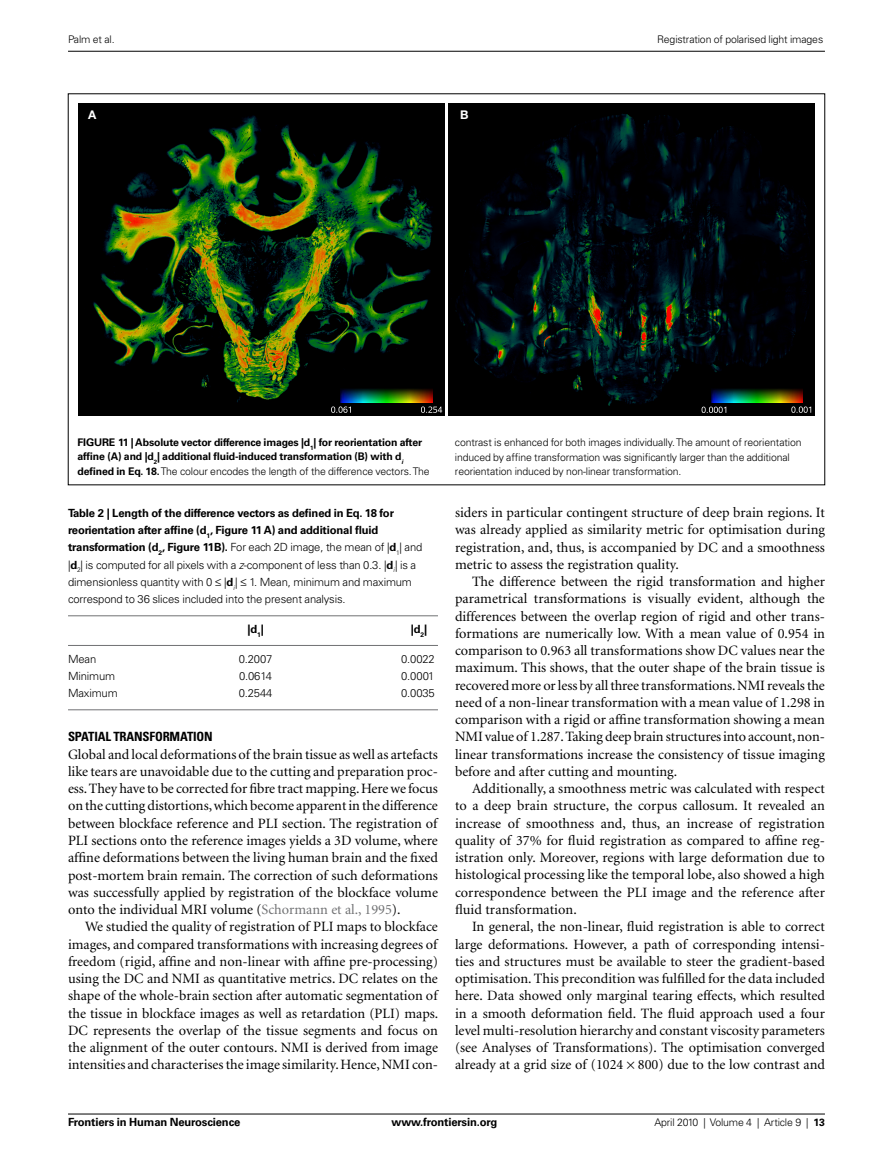
<style>
.page{position:relative;width:893px;height:1170px;background:#fff}
.page>*{position:absolute;margin:0;border:0;box-sizing:border-box;transform-origin:0 0}
.t1{font:14.25px/17.2px "Minion";color:#000;text-align:justify}
.t2{font:700 condensed 12.75px "Univers";letter-spacing:-.01em;color:#000}
.t3{font:700 12px "Helvetica Neue";color:#fff}
.t4{font:300 11.25px/17.2px "Univers";letter-spacing:-.015em;color:#000}
.t5{font:700 11.25px "Univers";letter-spacing:-.015em;color:#000}
.t6{font:300 10.5px/14.2px "Univers";letter-spacing:-.015em;color:#000}
.t7{font:700 10.5px/14.2px "Univers";letter-spacing:-.015em;color:#000}
.s1{font-weight:300}
.s2{font-weight:700}
.s3{font-style:italic}
.s4{color:#707173}
</style>
<div class="page">
<hr style="left:68px;top:1113px;width:757px;height:1px;background:#000">
<hr style="left:68px;top:51px;width:757px;height:1px;background:#000">
<img style="left:449px;top:103px;width:365px;height:313px">
<img style="left:79px;top:103px;width:365px;height:313px">
<img style="left:341px;top:389px;width:91px;height:13px">
<svg style="left:331px;top:406px;width:20px;height:7px"></svg>
<svg style="left:421px;top:406px;width:21px;height:7px"></svg>
<img style="left:711px;top:389px;width:92px;height:13px">
<svg style="left:702px;top:406px;width:24px;height:7px"></svg>
<svg style="left:791px;top:406px;width:20px;height:7px"></svg>
<hr style="left:68px;top:615px;width:370px;height:1px;background:#707173">
<hr style="left:68px;top:645px;width:370px;height:1px;background:#707173">
<hr style="left:68px;top:709px;width:370px;height:1px;background:#707173">
<p class="t6" style="left:68px;top:33px;width:48px">Palm et al.</p>
<p class="t6" style="left:657px;top:33px;width:167px">Registration of polarised light images</p>
<p class="t3" style="left:88px;top:110px;width:10px">A</p>
<p class="t3" style="left:460px;top:110px;width:10px">B</p>
<p class="t7" style="left:78px;top:436px;width:354px">FIGURE 11 | Absolute vector difference images |d<sub>1</sub>| for reorientation after affine (A) and |d<sub>2</sub>| additional fluid-induced transformation (B) with d<sub>i </sub>defined in Eq. 18. <span class="s1">The colour encodes the length of the difference vectors. The</span></p>
<p class="t6" style="left:455px;top:436px;width:348px">contrast is enhanced for both images individually. The amount of reorientation induced by affine transformation was significantly larger than the additional reorientation induced by non-linear transformation.</p>
<p class="t4" style="left:68px;top:505px;width:356px"><span class="s2">Table 2 | Length of the difference vectors as defined in Eq. 18 for reorientation after affine (d</span><sub>1</sub><span class="s2">, Figure 11 A) and additional fluid transformation (d</span><sub>2</sub><span class="s2">, Figure 11B).</span> For each 2D image, the mean of |<span class="s2">d</span><sub>1</sub>| and |<span class="s2">d</span><sub>2</sub>| is computed for all pixels with a <span class="s3">z</span>-component of less than 0.3. |<span class="s2">d</span><sub>i</sub>| is a dimensionless quantity with 0 ≤ |<span class="s2">d</span><sub>i</sub>| ≤ 1. Mean, minimum and maximum correspond to 36 slices included into the present analysis.</p>
<p class="t5" style="left:247px;top:624px;width:18px">|d<sub>1</sub>|</p>
<p class="t5" style="left:411px;top:624px;width:18px">|d<sub>2</sub>|</p>
<p class="t4" style="left:68px;top:651px;width:30px">Mean</p>
<p class="t4" style="left:239px;top:651px;width:35px">0.2007</p>
<p class="t4" style="left:401px;top:651px;width:35px">0.0022</p>
<p class="t4" style="left:68px;top:668px;width:49px">Minimum</p>
<p class="t4" style="left:239px;top:668px;width:35px">0.0614</p>
<p class="t4" style="left:401px;top:668px;width:35px">0.0001</p>
<p class="t4" style="left:68px;top:685px;width:51px">Maximum</p>
<p class="t4" style="left:239px;top:685px;width:35px">0.2544</p>
<p class="t4" style="left:401px;top:685px;width:35px">0.0035</p>
<p class="t1" style="left:455px;top:505px;width:371px">siders in particular contingent structure of deep brain regions. It was already applied as similarity metric for optimisation during registration, and, thus, is accompanied by DC and a smoothness metric to assess the registration quality.</p>
<p class="t1" style="left:455px;top:574px;width:371px;text-indent:17px">The difference between the rigid transformation and higher parametrical transformations is visually evident, although the differences between the overlap region of rigid and other trans&shy;formations are numerically low. With a mean value of 0.954 in comparison to 0.963 all transformations show DC values near the maximum. This shows, that the outer shape of the brain tissue is recovered more or less by all three transformations. NMI reveals the need of a non-linear transformation with a mean value of 1.298 in comparison with a rigid or affine transformation showing a mean NMI value of 1.287. Taking deep brain structures into account, non&shy;linear transformations increase the consistency of tissue imaging before and after cutting and mounting.</p>
<p class="t1" style="left:455px;top:781px;width:371px;text-indent:17px">Additionally, a smoothness metric was calculated with respect to a deep brain structure, the corpus callosum. It revealed an increase of smoothness and, thus, an increase of registration quality of 37% for fluid registration as compared to affine reg&shy;istration only. Moreover, regions with large deformation due to histological processing like the temporal lobe, also showed a high correspondence between the PLI image and the reference after fluid transformation.</p>
<p class="t1" style="left:455px;top:919px;width:371px;text-indent:17px">In general, the non-linear, fluid registration is able to correct large deformations. However, a path of corresponding intensi&shy;ties and structures must be available to steer the gradient-based optimisation. This precondition was fulfilled for the data included here. Data showed only marginal tearing effects, which resulted in a smooth deformation field. The fluid approach used a four level multi-resolution hierarchy and constant viscosity parameters (see Analyses of Transformations). The optimisation converged already at a grid size of (1024 800) due to the low contrast and</p>
<p class="t2" style="left:68px;top:732px;width:146px">SPATIAL TRANSFORMATION</p>
<p class="t1" style="left:68px;top:746px;width:371px">Global and local deformations of the brain tissue as well as artefacts like tears are unavoidable due to the cutting and preparation proc&shy;ess. They have to be corrected for fibre tract mapping. Here we focus on the cutting distortions, which become apparent in the difference between blockface reference and PLI section. The registration of PLI sections onto the reference images yields a 3D volume, where affine deformations between the living human brain and the fixed post-mortem brain remain. The correction of such deformations was successfully applied by registration of the blockface volume onto the individual MRI volume (<span class="s4">Schormann et al., 1995</span>).</p>
<p class="t1" style="left:68px;top:919px;width:372px;text-indent:17px">We studied the quality of registration of PLI maps to blockface images, and compared transformations with increasing degrees of freedom (rigid, affine and non-linear with affine pre-processing) using the DC and NMI as quantitative metrics. DC relates on the shape of the whole-brain section after automatic segmentation of the tissue in blockface images as well as retardation (PLI) maps.<br>DC represents the overlap of the tissue segments and focus on the alignment of the outer contours. NMI is derived from image intensities and characterises the image similarity. Hence, NMI con-</p>
<p class="t5" style="left:68px;top:1117px;width:174px">Frontiers in Human Neuroscience</p>
<p class="t5" style="left:392px;top:1117px;width:107px">www.frontiersin.org</p>
<p class="t6" style="left:654px;top:1115px;width:172px">April 2010 | Volume 4 | Article 9 | <span class="s2">13</span></p>
</div>
